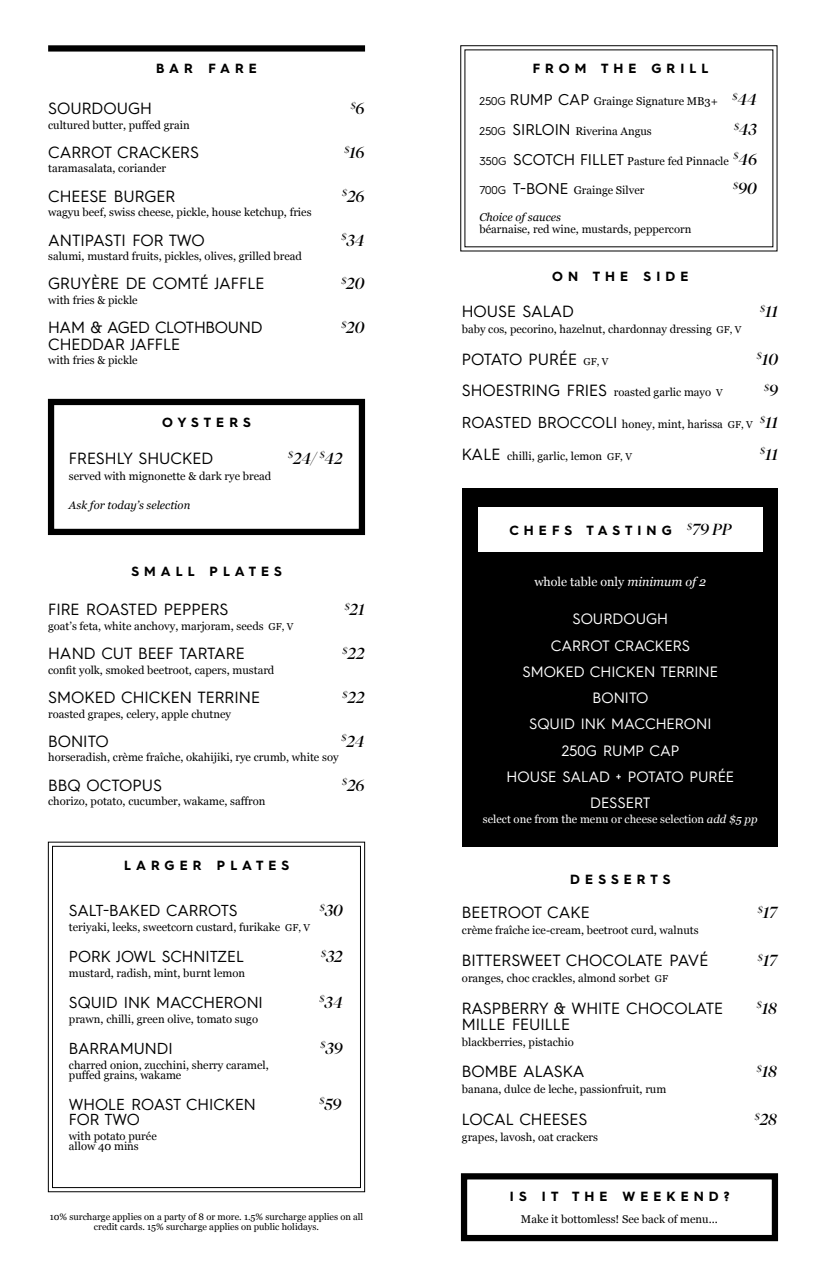
<style>
.page{position:relative;width:826px;height:1287px;background:#fff}
.page>*{position:absolute;margin:0;border:0;box-sizing:border-box;transform-origin:0 0}
.t1{font:16.25px "Hurme Geometric Sans 3";color:#000}
.t2{font:16.25px "Hurme Geometric Sans 3";letter-spacing:-.02em;color:#000}
.t3{font:italic 16px "Tiempos Fine";letter-spacing:-.005em;color:#000}
.t4{font:16px "Hurme Geometric Sans 3";color:#000}
.t5{font:15px/26.2px "Hurme Geometric Sans 3";color:#fff;text-align:center}
.t6{font:700 13.38px "Hurme Geometric Sans 3";letter-spacing:.38em;color:#000}
.t7{font:12.5px "Georgia";color:#fff}
.t8{font:11.25px/10px "Georgia";color:#000}
.t9{font:11.25px "Georgia";color:#fff}
.t10{font:italic 11.25px "Georgia";color:#000}
.t11{font:9.38px/10px "Georgia";color:#000;text-align:center}
.t12{font:italic 9.25px "Tiempos Fine";color:#000}
.s1{font-size:16px}
.s2{font-size:10px}
.s3{font-family:"Hurme Geometric Sans 3"}
.s4{font-family:"Hurme Geometric Sans 3";font-size:15.62px}
.s5{font-family:"Georgia";font-size:10px}
.s6{font-family:"Hurme Geometric Sans 3";font-size:16.25px}
.s7{font-family:"Hurme Geometric Sans 3";font-size:15.88px}
.s8{font-family:"Tiempos Fine";font-weight:400;font-style:italic;font-size:16px}
.s9{font-style:italic}
</style>
<div class="page">
<svg style="left:460px;top:45px;width:318px;height:207px"></svg>
<div style="left:48px;top:45px;width:317px;height:7px;background:#000"></div>
<div style="left:462px;top:489px;width:316px;height:358px;background:#000"></div>
<div style="left:478px;top:507px;width:284px;height:44px;background:#fff"></div>
<svg style="left:47px;top:841px;width:318px;height:351px"></svg>
<div style="left:52px;top:845px;width:309px;height:342px;border:1px solid #000"></div>
<div style="left:48px;top:399px;width:317px;height:136px;border:6px solid #000"></div>
<div style="left:461px;top:1173px;width:317px;height:67px;border:6px solid #000"></div>
<p class="t6" style="left:156px;top:58px;width:102px">BAR FARE</p>
<h1 class="t1" style="left:48px;top:97px;width:105px">SOURDOUGH</h1>
<p class="t12" style="left:351px;top:100px;width:15px">$<span class="s1">6</span></p>
<p class="t8" style="left:48px;top:119px;width:143px">cultured butter, puffed grain</p>
<h1 class="t1" style="left:48px;top:141px;width:152px">CARROT CRACKERS</h1>
<h2 class="t3" style="left:344px;top:143px;width:22px"><sup>$</sup>16</h2>
<p class="t8" style="left:48px;top:163px;width:120px">taramasalata, coriander</p>
<h1 class="t1" style="left:48px;top:184px;width:129px">CHEESE BURGER</h1>
<h2 class="t3" style="left:342px;top:186px;width:24px"><sup>$</sup>26</h2>
<p class="t8" style="left:48px;top:207px;width:265px">wagyu beef, swiss cheese, pickle, house ketchup, fries</p>
<h1 class="t1" style="left:48px;top:228px;width:158px">ANTIPASTI FOR TWO</h1>
<h2 class="t3" style="left:341px;top:230px;width:25px"><sup>$</sup>34</h2>
<p class="t8" style="left:48px;top:251px;width:255px">salumi, mustard fruits, pickles, olives, grilled bread</p>
<h1 class="t1" style="left:48px;top:272px;width:218px">GRUYÈRE DE COMTÉ JAFFLE</h1>
<h2 class="t3" style="left:341px;top:274px;width:25px"><sup>$</sup>20</h2>
<p class="t8" style="left:48px;top:294px;width:91px">with fries &amp; pickle</p>
<h1 class="t2" style="left:48px;top:316px;width:216px">HAM &amp; AGED CLOTHBOUND</h1>
<h2 class="t3" style="left:341px;top:318px;width:25px"><sup>$</sup>20</h2>
<h1 class="t1" style="left:48px;top:332px;width:133px">CHEDDAR JAFFLE</h1>
<p class="t8" style="left:48px;top:355px;width:91px">with fries &amp; pickle</p>
<p class="t6" style="left:162px;top:413px;width:90px">OYSTERS</p>
<h1 class="t1" style="left:69px;top:446px;width:146px">FRESHLY SHUCKED</h1>
<h2 class="t3" style="left:288px;top:448px;width:56px"><sup>$</sup>24/ <sup>$</sup>42</h2>
<p class="t8" style="left:69px;top:470px;width:204px">served with mignonette &amp; dark rye bread</p>
<p class="t10" style="left:69px;top:496px;width:123px">Ask for today’s selection</p>
<p class="t6" style="left:131px;top:562px;width:152px">SMALL PLATES</p>
<h1 class="t1" style="left:48px;top:598px;width:182px">FIRE ROASTED PEPPERS</h1>
<h2 class="t3" style="left:345px;top:600px;width:21px"><sup>$</sup>21</h2>
<p class="t8" style="left:48px;top:620px;width:247px">goat’s feta, white anchovy, marjoram, seeds <span class="s2">GF, V</span></p>
<h1 class="t1" style="left:48px;top:642px;width:198px">HAND CUT BEEF TARTARE</h1>
<h2 class="t3" style="left:342px;top:643px;width:23px"><sup>$</sup>22</h2>
<p class="t8" style="left:48px;top:664px;width:228px">confit yolk, smoked beetroot, capers, mustard</p>
<h1 class="t1" style="left:48px;top:685px;width:213px">SMOKED CHICKEN TERRINE</h1>
<h2 class="t3" style="left:342px;top:687px;width:23px"><sup>$</sup>22</h2>
<p class="t8" style="left:48px;top:708px;width:184px">roasted grapes, celery, apple chutney</p>
<h1 class="t1" style="left:48px;top:729px;width:62px">BONITO</h1>
<h2 class="t3" style="left:341px;top:731px;width:24px"><sup>$</sup>24</h2>
<p class="t8" style="left:48px;top:752px;width:292px">horseradish, crème fraîche, okahijiki, rye crumb, white soy</p>
<h1 class="t1" style="left:48px;top:773px;width:115px">BBQ OCTOPUS</h1>
<h2 class="t3" style="left:342px;top:775px;width:24px"><sup>$</sup>26</h2>
<p class="t8" style="left:48px;top:795px;width:219px">chorizo, potato, cucumber, wakame, saffron</p>
<p class="t6" style="left:124px;top:856px;width:167px">LARGER PLATES</p>
<h2 class="t4" style="left:69px;top:898px;width:170px">SALT-BAKED CARROTS</h2>
<h2 class="t3" style="left:320px;top:900px;width:25px"><sup>$</sup>30</h2>
<p class="t8" style="left:69px;top:921px;width:243px">teriyaki, leeks, sweetcorn custard, furikake <span class="s2">GF, V</span></p>
<h2 class="t4" style="left:69px;top:944px;width:176px">PORK JOWL SCHNITZEL</h2>
<h2 class="t3" style="left:321px;top:946px;width:23px"><sup>$</sup>32</h2>
<p class="t8" style="left:69px;top:967px;width:178px">mustard, radish, mint, burnt lemon</p>
<h2 class="t4" style="left:69px;top:990px;width:195px">SQUID INK MACCHERONI</h2>
<h2 class="t3" style="left:319px;top:992px;width:25px"><sup>$</sup>34</h2>
<p class="t8" style="left:69px;top:1013px;width:191px">prawn, chilli, green olive, tomato sugo</p>
<h2 class="t4" style="left:69px;top:1036px;width:105px">BARRAMUNDI</h2>
<h2 class="t3" style="left:320px;top:1038px;width:24px"><sup>$</sup>39</h2>
<p class="t8" style="left:69px;top:1059px;width:201px">charred onion, zucchini, sherry caramel, puffed grains, wakame</p>
<h2 class="t4" style="left:69px;top:1092px;width:188px">WHOLE ROAST CHICKEN</h2>
<h2 class="t3" style="left:319px;top:1094px;width:24px"><sup>$</sup>59</h2>
<h2 class="t4" style="left:69px;top:1107px;width:72px">FOR TWO</h2>
<p class="t8" style="left:69px;top:1130px;width:89px">with potato purée allow 40 mins</p>
<p class="t11" style="left:50px;top:1210px;width:315px">10% surcharge applies on a party of 8 or more. 1.5% surcharge applies on all credit cards. 15% surcharge applies on public holidays.</p>
<p class="t6" style="left:532px;top:59px;width:177px">FROM THE GRILL</p>
<p class="t8" style="left:479px;top:96px;width:240px"><span class="s3">250G</span> <span class="s4">RUMP CAP</span> Grainge Signature MB3+</p>
<h2 class="t3" style="left:732px;top:90px;width:26px"><sup>$</sup>44</h2>
<p class="t8" style="left:479px;top:126px;width:174px"><span class="s3">250G</span> <span class="s4">SIRLOIN</span> Riverina Angus</p>
<h2 class="t3" style="left:734px;top:120px;width:24px"><sup>$</sup>43</h2>
<p class="t8" style="left:479px;top:155px;width:251px"><span class="s3">350G</span> <span class="s4">SCOTCH FILLET</span> Pasture fed Pinnacle</p>
<h2 class="t3" style="left:733px;top:149px;width:25px"><sup>$</sup>46</h2>
<p class="t8" style="left:479px;top:185px;width:167px"><span class="s3">700G</span> <span class="s4">T-BONE</span> Grainge Silver</p>
<h2 class="t3" style="left:733px;top:179px;width:25px"><sup>$</sup>90</h2>
<p class="t10" style="left:479px;top:209px;width:83px">Choice of sauces</p>
<p class="t8" style="left:479px;top:223px;width:213px">béarnaise, red wine, mustards, peppercorn</p>
<p class="t6" style="left:552px;top:267px;width:138px">ON THE SIDE</p>
<h1 class="t1" style="left:462px;top:300px;width:114px">HOUSE SALAD</h1>
<h2 class="t3" style="left:760px;top:302px;width:19px"><sup>$</sup>11</h2>
<p class="t8" style="left:462px;top:323px;width:281px">baby cos, pecorino, hazelnut, chardonnay dressing <span class="s2">GF, V</span></p>
<h1 class="t1" style="left:462px;top:347px;width:148px">POTATO PURÉE <span class="s5">GF, V</span></h1>
<h2 class="t3" style="left:757px;top:349px;width:23px"><sup>$</sup>10</h2>
<p class="t8" style="left:462px;top:387px;width:262px"><span class="s6">SHOESTRING FRIES</span> roasted garlic mayo <span class="s2">V</span></p>
<p class="t12" style="left:764px;top:382px;width:15px">$<span class="s1">9</span></p>
<p class="t8" style="left:462px;top:418px;width:292px"><span class="s7">ROASTED BROCCOLI</span> honey, mint, harissa <span class="s2">GF, V</span></p>
<h2 class="t3" style="left:760px;top:413px;width:19px"><sup>$</sup>11</h2>
<p class="t8" style="left:462px;top:450px;width:172px"><span class="s6">KALE</span> chilli, garlic, lemon <span class="s2">GF, V</span></p>
<h2 class="t3" style="left:760px;top:444px;width:19px"><sup>$</sup>11</h2>
<p class="t6" style="left:509px;top:521px;width:223px">CHEFS TASTING <sup>$</sup><span class="s8">79 PP</span></p>
<p class="t7" style="left:534px;top:572px;width:173px">whole table only <span class="s9">minimum of 2</span></p>
<h3 class="t5" style="left:506px;top:605px;width:229px">SOURDOUGH<br>CARROT CRACKERS<br>SMOKED CHICKEN TERRINE<br>BONITO<br>SQUID INK MACCHERONI<br>250G RUMP CAP<br>HOUSE SALAD + POTATO PURÉE<br>DESSERT</h3>
<p class="t9" style="left:483px;top:811px;width:276px">select one from the menu or cheese selection <span class="s9">add $5 pp</span></p>
<p class="t6" style="left:570px;top:869px;width:102px">DESSERTS</p>
<h1 class="t1" style="left:462px;top:901px;width:129px">BEETROOT CAKE</h1>
<h2 class="t3" style="left:757px;top:903px;width:21px"><sup>$</sup>17</h2>
<p class="t8" style="left:462px;top:924px;width:238px">crème fraîche ice-cream, beetroot curd, walnuts</p>
<h1 class="t1" style="left:462px;top:948px;width:248px">BITTERSWEET CHOCOLATE PAVÉ</h1>
<h2 class="t3" style="left:757px;top:950px;width:21px"><sup>$</sup>17</h2>
<p class="t8" style="left:462px;top:972px;width:207px">oranges, choc crackles, almond sorbet <span class="s2">GF</span></p>
<h1 class="t1" style="left:462px;top:996px;width:263px">RASPBERRY &amp; WHITE CHOCOLATE</h1>
<h2 class="t3" style="left:757px;top:998px;width:22px"><sup>$</sup>18</h2>
<h1 class="t1" style="left:462px;top:1012px;width:109px">MILLE FEUILLE</h1>
<p class="t8" style="left:462px;top:1036px;width:113px">blackberries, pistachio</p>
<h1 class="t1" style="left:462px;top:1060px;width:124px">BOMBE ALASKA</h1>
<h2 class="t3" style="left:757px;top:1062px;width:22px"><sup>$</sup>18</h2>
<p class="t8" style="left:462px;top:1083px;width:206px">banana, dulce de leche, passionfruit, rum</p>
<h1 class="t1" style="left:462px;top:1107px;width:127px">LOCAL CHEESES</h1>
<h2 class="t3" style="left:754px;top:1109px;width:24px"><sup>$</sup>28</h2>
<p class="t8" style="left:462px;top:1131px;width:137px">grapes, lavosh, oat crackers</p>
<p class="t6" style="left:510px;top:1187px;width:221px">IS IT THE WEEKEND?</p>
<p class="t8" style="left:521px;top:1213px;width:198px">Make it bottomless! See back of menu...</p>
</div>
